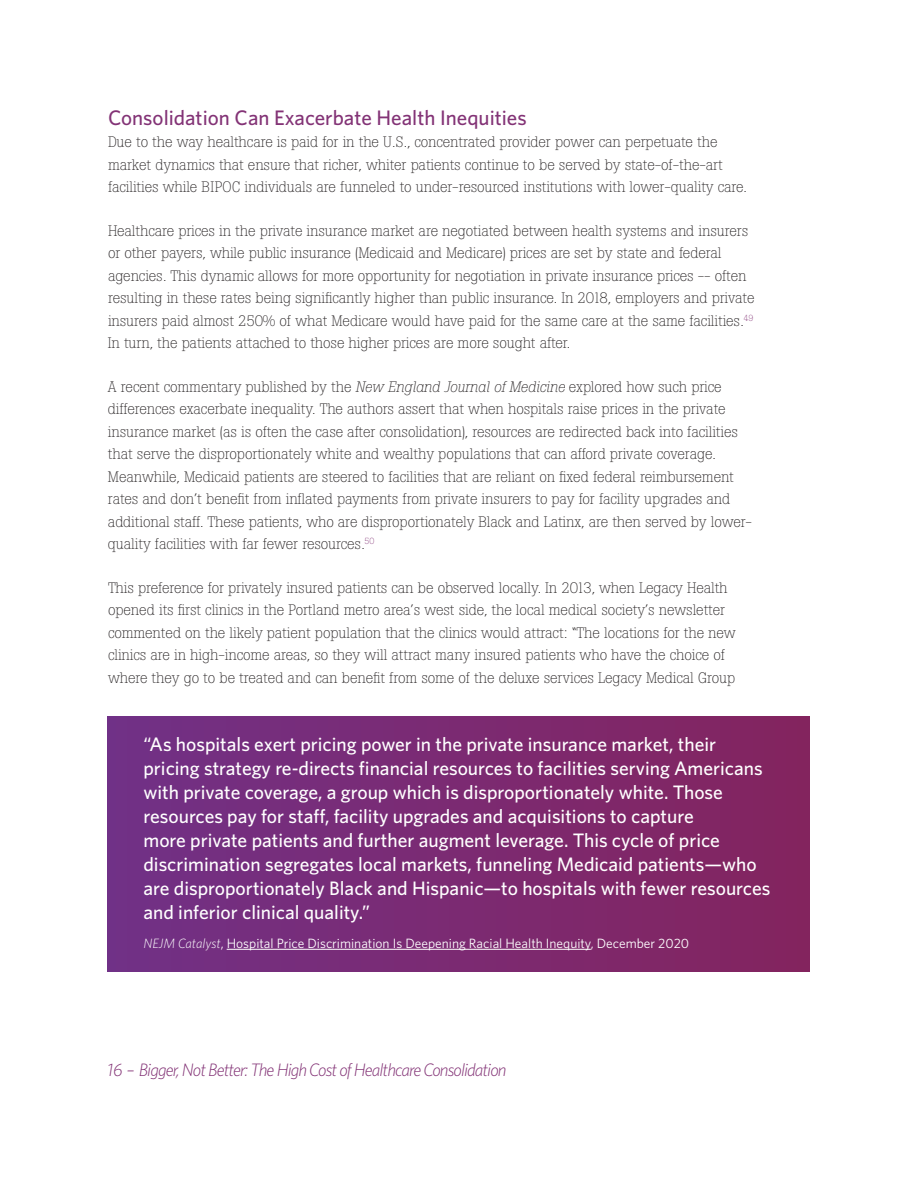
<style>
.page{position:relative;width:918px;height:1188px;background:#fff}
.page>*{position:absolute;margin:0;border:0;box-sizing:border-box;transform-origin:0 0}
.t1{font:500 21px "Whitney";color:#833376}
.t2{font:500 19.5px/24px "Whitney";color:#fff}
.t3{font:italic 300 18px "Whitney";letter-spacing:-.05em;color:#833376}
.t4{font:300 15px/22.5px "Boton";letter-spacing:-.01em;color:#231f20}
.t5{font:13.5px "Whitney";color:#fff}
.s1{font-style:italic}
.s2{font-weight:300;font-style:italic}
</style>
<div class="page">
<div style="left:107px;top:716px;width:703px;height:256px;background:linear-gradient(to right,#713186,#84245e)"></div>
<hr style="left:227px;top:949px;width:364px;height:1px;background:#fff">
<h1 class="t1" style="left:108px;top:104px;width:420px">Consolidation Can Exacerbate Health Inequities</h1>
<p class="t4" style="left:108px;top:131px;width:641px">Due to the way healthcare is paid for in the U.S., concentrated provider power can perpetuate the market dynamics that ensure that richer, whiter patients continue to be served by state-of-the-art facilities while BIPOC individuals are funneled to under-resourced institutions with lower-quality care.</p>
<p class="t4" style="left:108px;top:219px;width:648px">Healthcare prices in the private insurance market are negotiated between health systems and insurers or other payers, while public insurance (Medicaid and Medicare) prices are set by state and federal agencies. This dynamic allows for more opportunity for negotiation in private insurance prices -- often resulting in these rates being significantly higher than public insurance. In 2018, employers and private insurers paid almost 250% of what Medicare would have paid for the same care at the same facilities.<sup>49<br></sup>In turn, the patients attached to those higher prices are more sought after.</p>
<p class="t4" style="left:108px;top:375px;width:646px">A recent commentary published by the <span class="s1">New England Journal of Medicine</span> explored how such price differences exacerbate inequality. The authors assert that when hospitals raise prices in the private insurance market (as is often the case after consolidation), resources are redirected back into facilities that serve the disproportionately white and wealthy populations that can afford private coverage.<br>Meanwhile, Medicaid patients are steered to facilities that are reliant on fixed federal reimbursement rates and don’t benefit from inflated payments from private insurers to pay for facility upgrades and additional staff. These patients, who are disproportionately Black and Latinx, are then served by lower&shy;quality facilities with far fewer resources.<sup>50</sup></p>
<p class="t4" style="left:108px;top:576px;width:629px">This preference for privately insured patients can be observed locally. In 2013, when Legacy Health opened its first clinics in the Portland metro area’s west side, the local medical society’s newsletter commented on the likely patient population that the clinics would attract: “The locations for the new clinics are in high-income areas, so they will attract many insured patients who have the choice of where they go to be treated and can benefit from some of the deluxe services Legacy Medical Group</p>
<p class="t2" style="left:143px;top:732px;width:628px">“As hospitals exert pricing power in the private insurance market, their pricing strategy re-directs financial resources to facilities serving Americans with private coverage, a group which is disproportionately white. Those resources pay for staff, facility upgrades and acquisitions to capture<br>more private patients and further augment leverage. This cycle of price discrimination segregates local markets, funneling Medicaid patients—who are disproportionately Black and Hispanic—to hospitals with fewer resources and inferior clinical quality.”</p>
<p class="t5" style="left:143px;top:934px;width:547px"><span class="s2">NEJM Catalyst</span>, Hospital Price Discrimination Is Deepening Racial Health Inequity, December 2020</p>
<p class="t3" style="left:107px;top:1058px;width:401px">16 – Bigger, Not Better: The High Cost of Healthcare Consolidation</p>
</div>
